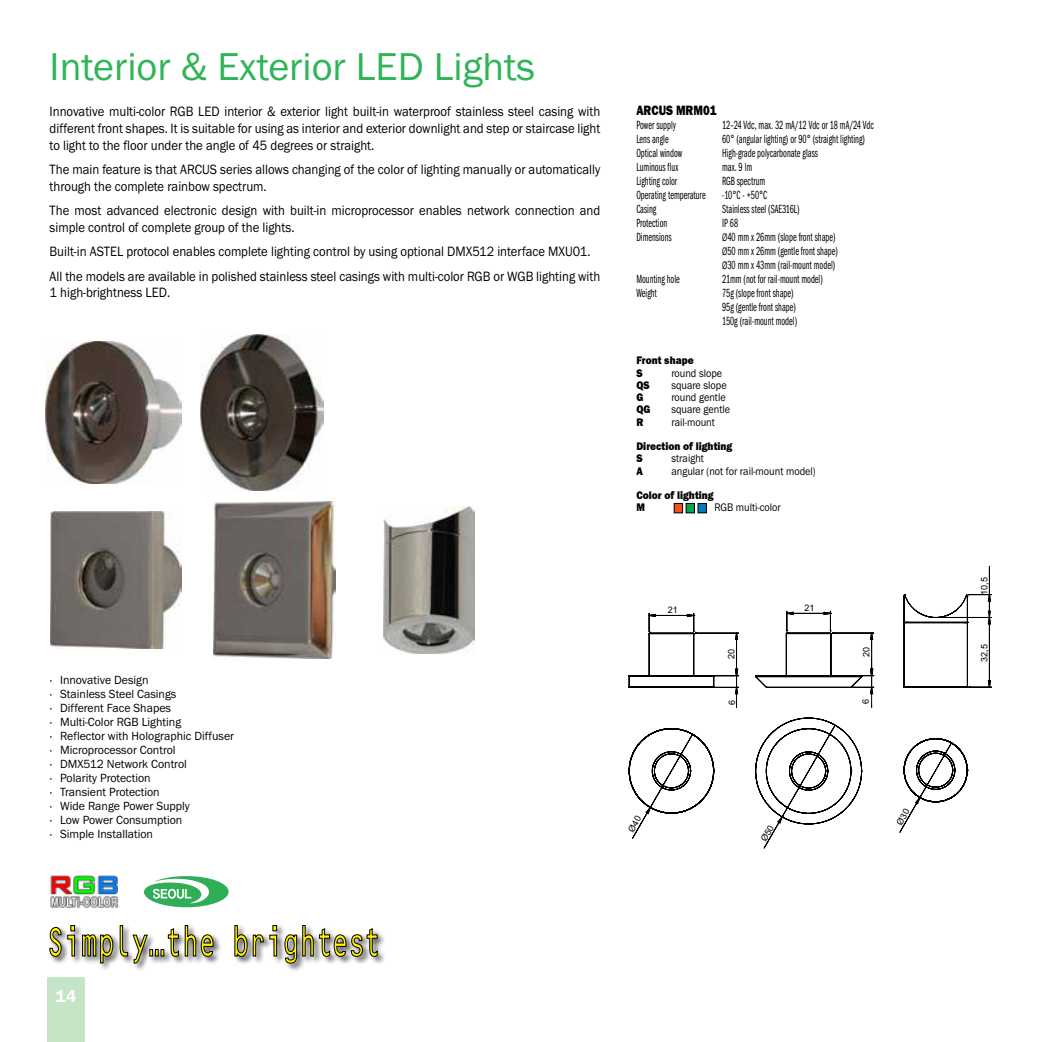
<style>
.page{position:relative;width:1042px;height:1042px;background:#fff}
.page>*{position:absolute;margin:0;border:0;box-sizing:border-box;transform-origin:0 0}
.t1{font:40.25px "Franklin Got Itc TEE";color:#2fb457}
.t2{font:600 17.5px "Franklin Got Itc TEE";color:#fff}
.t3{font:14px/16.8px "Franklin Got Itc TEE";color:#000;scale:.91 1}
.t4{font:14px "Franklin Got Itc TEE Heav";color:#000;scale:.82 1}
.t5{font:12.25px/14px "Franklin Got Itc TEE Book Comp";color:#000;scale:.79 1}
.t6{font:12.25px/14px "Franklin Got Itc TEE";color:#000}
.t7{font:11.38px "Franklin Got Itc TEE";color:#000;scale:.9 1}
.t8{font:11.38px/12.2px "Franklin Got Itc TEE Heav";color:#000;scale:.9 1}
.t9{font:8.92px "Arial";color:#000}
.s1{font-family:"Arial";font-size:10.5px}
</style>
<div class="page">
<div style="left:47px;top:977px;width:37px;height:65px;background:#c6e4c6"></div>
<div style="left:686px;top:503px;width:8px;height:10px;background:#00a652"></div>
<div style="left:686px;top:503px;width:9px;height:10px;border:1px solid #000"></div>
<div style="left:674px;top:503px;width:8px;height:10px;background:#f05023"></div>
<div style="left:674px;top:503px;width:9px;height:10px;border:1px solid #000"></div>
<div style="left:698px;top:503px;width:8px;height:10px;background:#007ac2"></div>
<div style="left:698px;top:503px;width:8px;height:10px;border:1px solid #000"></div>
<img style="left:45px;top:342px;width:137px;height:141px">
<img style="left:201px;top:334px;width:123px;height:156px">
<img style="left:50px;top:511px;width:132px;height:137px">
<img style="left:213px;top:501px;width:122px;height:157px">
<img style="left:383px;top:506px;width:91px;height:147px">
<img style="left:50px;top:876px;width:69px;height:31px">
<svg style="left:144px;top:876px;width:85px;height:31px"></svg>
<div style="left:48px;top:924px;width:338px;height:48px;background:#000;opacity:.75"></div>
<svg style="left:49px;top:925px;width:328px;height:38px"></svg>
<svg style="left:628px;top:567px;width:363px;height:282px"></svg>
<h1 class="t1" style="left:50px;top:44px;width:487px">Interior &amp; Exterior LED Lights</h1>
<p class="t3" style="left:50px;top:103px;width:607px;text-align:justify">Innovative multi-color RGB LED interior &amp; exterior light built-in waterproof stainless steel casing with different front shapes. It is suitable for using as interior and exterior downlight and step or staircase light to light to the floor under the angle of 45 degrees or straight.</p>
<p class="t3" style="left:50px;top:161px;width:607px">The main feature is that ARCUS series allows changing of the color of lighting manually or automatically through the complete rainbow spectrum.</p>
<p class="t3" style="left:50px;top:202px;width:607px">The most advanced electronic design with built-in microprocessor enables network connection and simple control of complete group of the lights.</p>
<p class="t3" style="left:50px;top:240px;width:607px;line-height:24.2px">Built-in ASTEL protocol enables complete lighting control by using optional DMX512 interface MXU01.<br>All the models are available in polished stainless steel casings with multi-color RGB or WGB lighting with</p>
<p class="t3" style="left:50px;top:284px;width:134px">1 high-brightness LED.</p>
<p class="t4" style="left:636px;top:102px;width:99px">ARCUS MRM01</p>
<p class="t5" style="left:636px;top:118px;width:51px">Power supply</p>
<p class="t5" style="left:722px;top:118px;width:194px">12–24 Vdc, max. 32 mA/12 Vdc or 18 mA/24 Vdc</p>
<p class="t5" style="left:636px;top:132px;width:42px">Lens angle</p>
<p class="t5" style="left:722px;top:132px;width:182px">60° (angular lighting) or 90° (straight lighting)</p>
<p class="t5" style="left:636px;top:146px;width:60px">Optical window</p>
<p class="t5" style="left:722px;top:146px;width:123px">High-grade polycarbonate glass</p>
<p class="t5" style="left:636px;top:160px;width:55px">Luminous flux</p>
<p class="t5" style="left:722px;top:160px;width:40px">max. 9 lm</p>
<p class="t5" style="left:636px;top:174px;width:53px">Lighting color</p>
<p class="t5" style="left:722px;top:174px;width:56px">RGB spectrum</p>
<p class="t5" style="left:636px;top:188px;width:89px">Operating temperature</p>
<p class="t5" style="left:722px;top:188px;width:59px">-10°C - +50°C</p>
<p class="t5" style="left:636px;top:202px;width:27px">Casing</p>
<p class="t5" style="left:722px;top:202px;width:100px">Stainless steel (SAE316L)</p>
<p class="t5" style="left:636px;top:216px;width:41px">Protection</p>
<p class="t5" style="left:722px;top:216px;width:22px">IP 68</p>
<p class="t5" style="left:636px;top:230px;width:46px">Dimensions</p>
<p class="t5" style="left:722px;top:230px;width:148px"><span class="s1">Ø</span>40 mm x 26mm (slope front shape)<br><span class="s1">Ø</span>50 mm x 26mm (gentle front shape)<br><span class="s1">Ø</span>30 mm x 43mm (rail-mount model)</p>
<p class="t5" style="left:636px;top:272px;width:57px">Mounting hole</p>
<p class="t5" style="left:722px;top:272px;width:129px">21mm (not for rail-mount model)</p>
<p class="t5" style="left:636px;top:286px;width:27px">Weight</p>
<p class="t5" style="left:722px;top:286px;width:96px">75g (slope front shape)<br>95g (gentle front shape)<br>150g (rail-mount model)</p>
<p class="t8" style="left:636px;top:354px;width:65px">Front shape<br>S</p>
<p class="t7" style="left:671px;top:366px;width:58px">round slope</p>
<p class="t8" style="left:636px;top:379px;width:16px">QS</p>
<p class="t7" style="left:671px;top:379px;width:63px">square slope</p>
<p class="t8" style="left:636px;top:391px;width:9px">G</p>
<p class="t7" style="left:671px;top:391px;width:62px">round gentle</p>
<p class="t8" style="left:636px;top:403px;width:17px">QG</p>
<p class="t7" style="left:671px;top:403px;width:67px">square gentle</p>
<p class="t8" style="left:636px;top:416px;width:9px">R</p>
<p class="t7" style="left:671px;top:415px;width:50px">rail-mount</p>
<p class="t8" style="left:636px;top:440px;width:108px">Direction of lighting<br>S</p>
<p class="t7" style="left:671px;top:452px;width:38px">straight</p>
<p class="t8" style="left:636px;top:465px;width:9px">A</p>
<p class="t7" style="left:671px;top:464px;width:162px">angular (not for rail-mount model)</p>
<p class="t8" style="left:636px;top:489px;width:87px">Color of lighting<br>M</p>
<p class="t7" style="left:714px;top:501px;width:76px">RGB multi-color</p>
<p class="t6" style="left:50px;top:673px;width:186px">· Innovative Design<br>· Stainless Steel Casings<br>· Different Face Shapes<br>· Multi-Color RGB Lighting<br>· Reflector with Holographic Diffuser · Microprocessor Control<br>· DMX512 Network Control<br>· Polarity Protection<br>· Transient Protection<br>· Wide Range Power Supply<br>· Low Power Consumption<br>· Simple Installation</p>
<p class="t9" style="left:668px;top:607px;width:12px">21</p>
<p class="t9" style="left:728px;top:659px;width:12px;rotate:-90deg">20</p>
<p class="t9" style="left:728px;top:704px;width:7px;rotate:-90deg">6</p>
<p class="t9" style="left:804px;top:605px;width:12px">21</p>
<p class="t9" style="left:863px;top:657px;width:12px;rotate:-90deg">20</p>
<p class="t9" style="left:862px;top:704px;width:7px;rotate:-90deg">6</p>
<p class="t2" style="left:56px;top:986px;width:22px">14</p>
<p class="t9" style="left:980px;top:595px;width:19px;rotate:-90deg">10,5</p>
<p class="t9" style="left:980px;top:662px;width:19px;rotate:-90deg">32,5</p>
</div>
